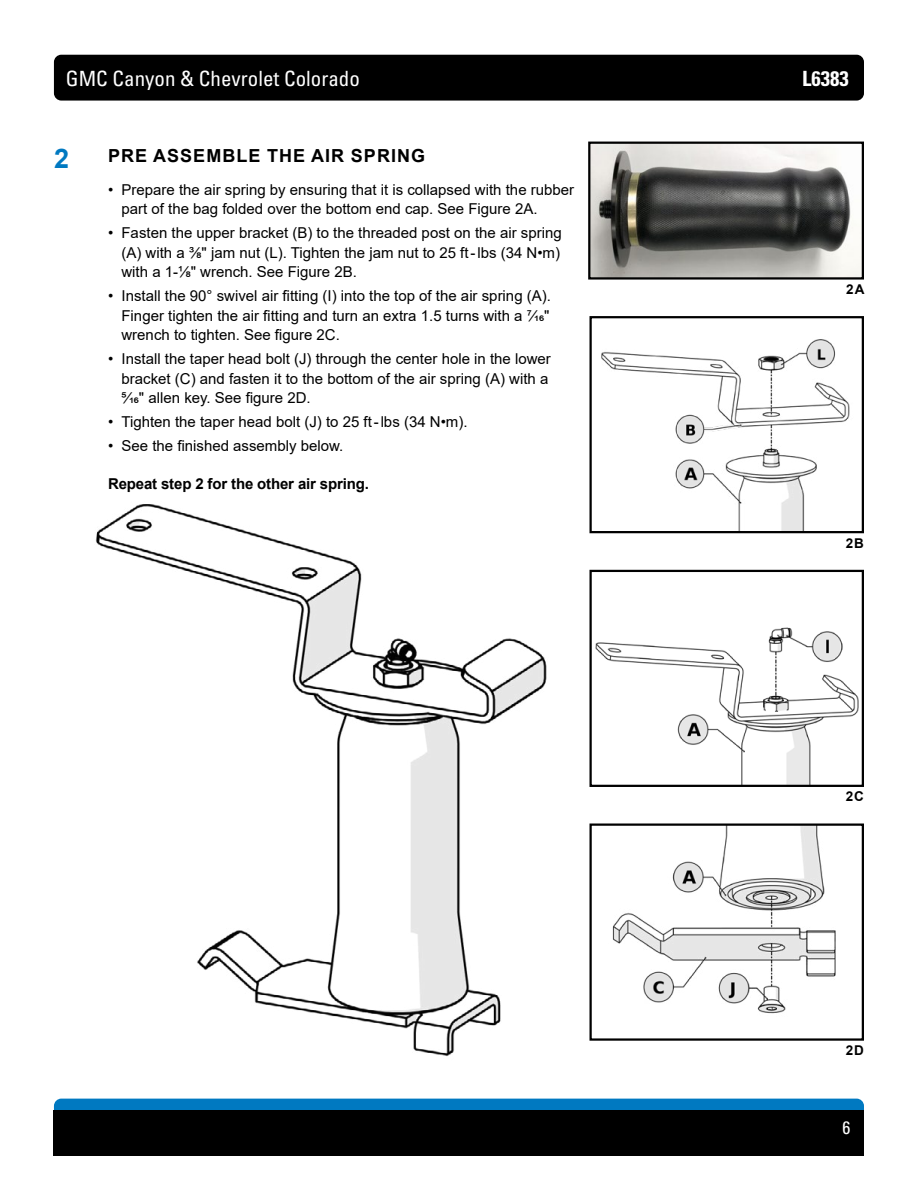
<style>
.page{position:relative;width:918px;height:1188px;background:#fff}
.page>*{position:absolute;margin:0;border:0;box-sizing:border-box;transform-origin:0 0}
.t1{font:700 27px "Arial";color:#0079c1}
.t2{font:condensed 21px "Univers LT Std";color:#fff}
.t3{font:700 condensed 21px "Univers LT Std";color:#fff}
.t4{font:700 18px "Arial";letter-spacing:.06em;color:#000}
.t5{font:condensed 18px "Univers LT Std";color:#fff}
.t6{font:15px/19.5px "Arial";color:#000}
.t7{font:700 15px "Arial";letter-spacing:-.01em;color:#000}
.t8{font:700 13.5px "Arial";letter-spacing:.075em;color:#000}
</style>
<div class="page">
<div style="left:54px;top:55px;width:810px;height:46px;background:#000;border-radius:7px"></div>
<div style="left:54px;top:1099px;width:810px;height:45px;background:#0079c1;border-radius:7px"></div>
<div style="left:54px;top:1110px;width:810px;height:46px;background:#000"></div>
<img style="left:591px;top:145px;width:270px;height:132px">
<div style="left:588px;top:142px;width:276px;height:138px;border:2px solid #000"></div>
<img style="left:595px;top:627px;width:264px;height:157px">
<div style="left:589px;top:570px;width:275px;height:217px;border:2px solid #000"></div>
<img style="left:612px;top:827px;width:224px;height:187px">
<div style="left:589px;top:824px;width:275px;height:217px;border:2px solid #000"></div>
<img style="left:601px;top:339px;width:249px;height:191px">
<div style="left:589px;top:316px;width:275px;height:217px;border:2px solid #000"></div>
<img style="left:96px;top:504px;width:451px;height:552px">
<h2 class="t2" style="left:66px;top:65px;width:295px">GMC Canyon &amp; Chevrolet Colorado</h2>
<h2 class="t3" style="left:802px;top:65px;width:48px">L6383</h2>
<h1 class="t1" style="left:54px;top:139px;width:17px">2</h1>
<p class="t4" style="left:108px;top:143px;width:319px">PRE ASSEMBLE THE AIR SPRING</p>
<p class="t6" style="left:122px;top:180px;width:454px;text-indent:-14px">• Prepare the air spring by ensuring that it is collapsed with the rubber part of the bag folded over the bottom end cap. See Figure 2A.</p>
<p class="t6" style="left:122px;top:223px;width:442px;text-align:justify;text-indent:-14px">• Fasten the upper bracket (B) to the threaded post on the air spring (A) with a 3/8" jam nut (L). Tighten the jam nut to 25 ft-lbs (34 N•m) with a 1-1/8" wrench. See Figure 2B.</p>
<p class="t6" style="left:122px;top:286px;width:431px;text-align:justify;text-indent:-14px">• Install the 90° swivel air fitting (I) into the top of the air spring (A).<br>Finger tighten the air fitting and turn an extra 1.5 turns with a 7/16" wrench to tighten. See figure 2C.</p>
<p class="t6" style="left:122px;top:349px;width:431px;text-indent:-14px">• Install the taper head bolt (J) through the center hole in the lower bracket (C) and fasten it to the bottom of the air spring (A) with a<br>5/16" allen key. See figure 2D.</p>
<p class="t6" style="left:108px;top:412px;width:361px">• Tighten the taper head bolt (J) to 25 ft-lbs (34 N•m).</p>
<p class="t6" style="left:108px;top:436px;width:237px">• See the finished assembly below.</p>
<p class="t7" style="left:108px;top:473px;width:263px">Repeat step 2 for the other air spring.</p>
<p class="t8" style="left:846px;top:280px;width:20px">2A</p>
<p class="t8" style="left:846px;top:533px;width:20px">2B</p>
<p class="t8" style="left:846px;top:787px;width:20px">2C</p>
<p class="t8" style="left:846px;top:1041px;width:20px">2D</p>
<p class="t5" style="left:843px;top:1116px;width:9px">6</p>
</div>
